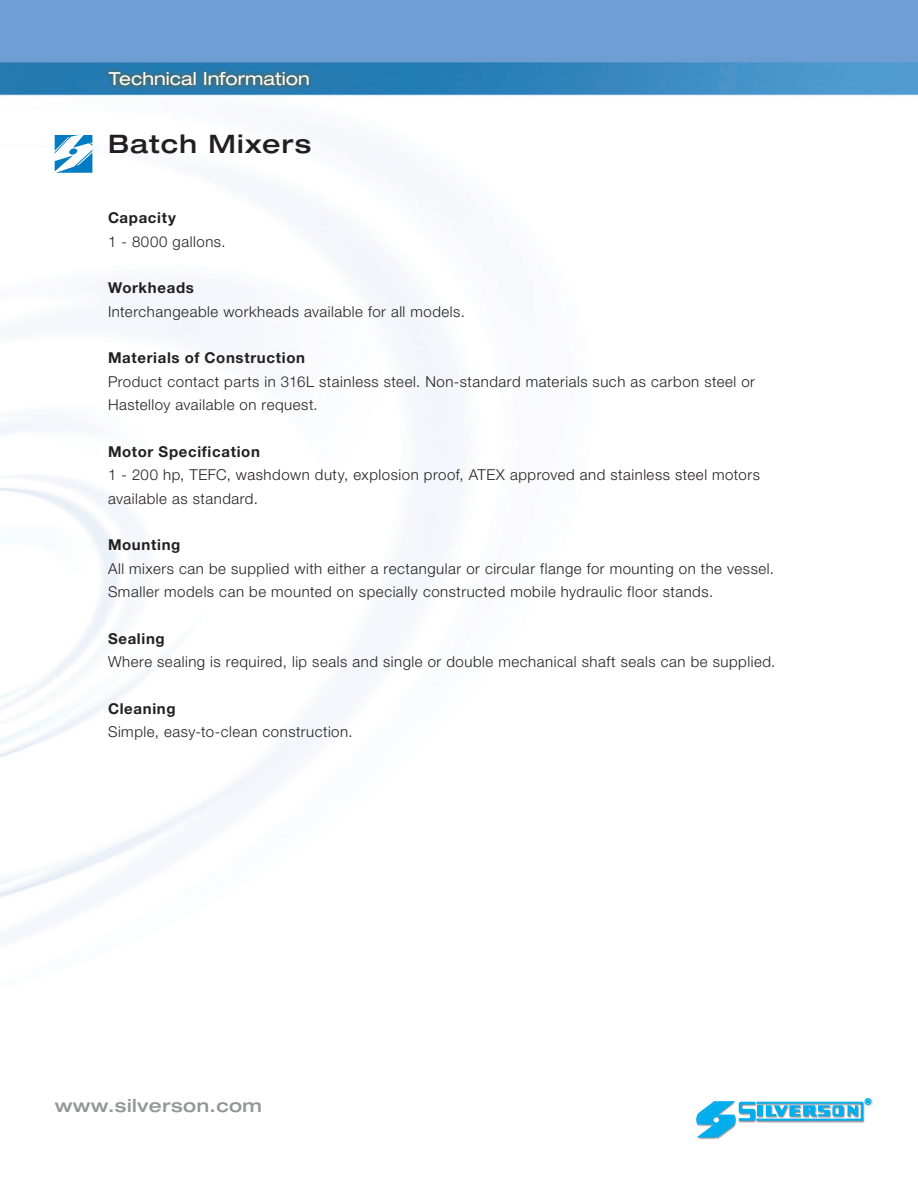
<style>
.page{position:relative;width:918px;height:1188px;background:#fff}
.page>*{position:absolute;margin:0;border:0;box-sizing:border-box;transform-origin:0 0}
.t1{font:500 expanded 25.5px "Helvetica Neue LT Std";letter-spacing:.045em;color:#231f20}
.t2{font:expanded 18px "Helvetica Neue LT Std";color:#fff}
.t3{font:500 expanded 18px "Helvetica Neue LT Std";letter-spacing:.025em;color:#939598}
.t4{font:300 15px/23.4px "Helvetica Neue LT Std";letter-spacing:.035em;color:#231f20}
.t5{font:700 15px "Helvetica Neue LT Std";letter-spacing:.045em;color:#231f20}
</style>
<div class="page">
<img style="left:0;top:0;width:918px;height:1140px">
<div style="left:104px;top:66px;width:210px;height:24px;background:#805807;opacity:.75"></div>
<div style="left:696px;top:1098px;width:177px;height:41px;background:#fff"></div>
<div style="left:865px;top:1098px;width:6px;height:7px;border:1px solid #00aeef;border-radius:50%"></div>
<svg style="left:696px;top:1100px;width:174px;height:38px"></svg>
<svg style="left:55px;top:135px;width:37px;height:38px"></svg>
<p class="t2" style="left:109px;top:68px;width:203px">Technical Information</p>
<h1 class="t1" style="left:108px;top:128px;width:205px">Batch Mixers</h1>
<p class="t5" style="left:108px;top:209px;width:69px">Capacity</p>
<p class="t4" style="left:108px;top:229px;width:119px">1 - 8000 gallons.</p>
<p class="t5" style="left:108px;top:279px;width:87px">Workheads</p>
<p class="t4" style="left:108px;top:299px;width:359px">Interchangeable workheads available for all models.</p>
<p class="t5" style="left:108px;top:349px;width:199px">Materials of Construction</p>
<p class="t4" style="left:108px;top:369px;width:649px">Product contact parts in 316L stainless steel. Non-standard materials such as carbon steel or<br>Hastelloy available on request.</p>
<p class="t5" style="left:108px;top:442px;width:153px">Motor Specification</p>
<p class="t4" style="left:108px;top:463px;width:653px">1 - 200 hp, TEFC, washdown duty, explosion proof, ATEX approved and stainless steel motors available as standard.</p>
<p class="t5" style="left:108px;top:536px;width:74px">Mounting</p>
<p class="t4" style="left:108px;top:556px;width:667px">All mixers can be supplied with either a rectangular or circular flange for mounting on the vessel.<br>Smaller models can be mounted on specially constructed mobile hydraulic floor stands.</p>
<p class="t5" style="left:108px;top:629px;width:58px">Sealing</p>
<p class="t4" style="left:108px;top:650px;width:669px">Where sealing is required, lip seals and single or double mechanical shaft seals can be supplied.</p>
<p class="t5" style="left:108px;top:699px;width:69px">Cleaning</p>
<p class="t4" style="left:108px;top:720px;width:246px">Simple, easy-to-clean construction.</p>
<p class="t3" style="left:55px;top:1094px;width:209px">www.silverson.com</p>
</div>
